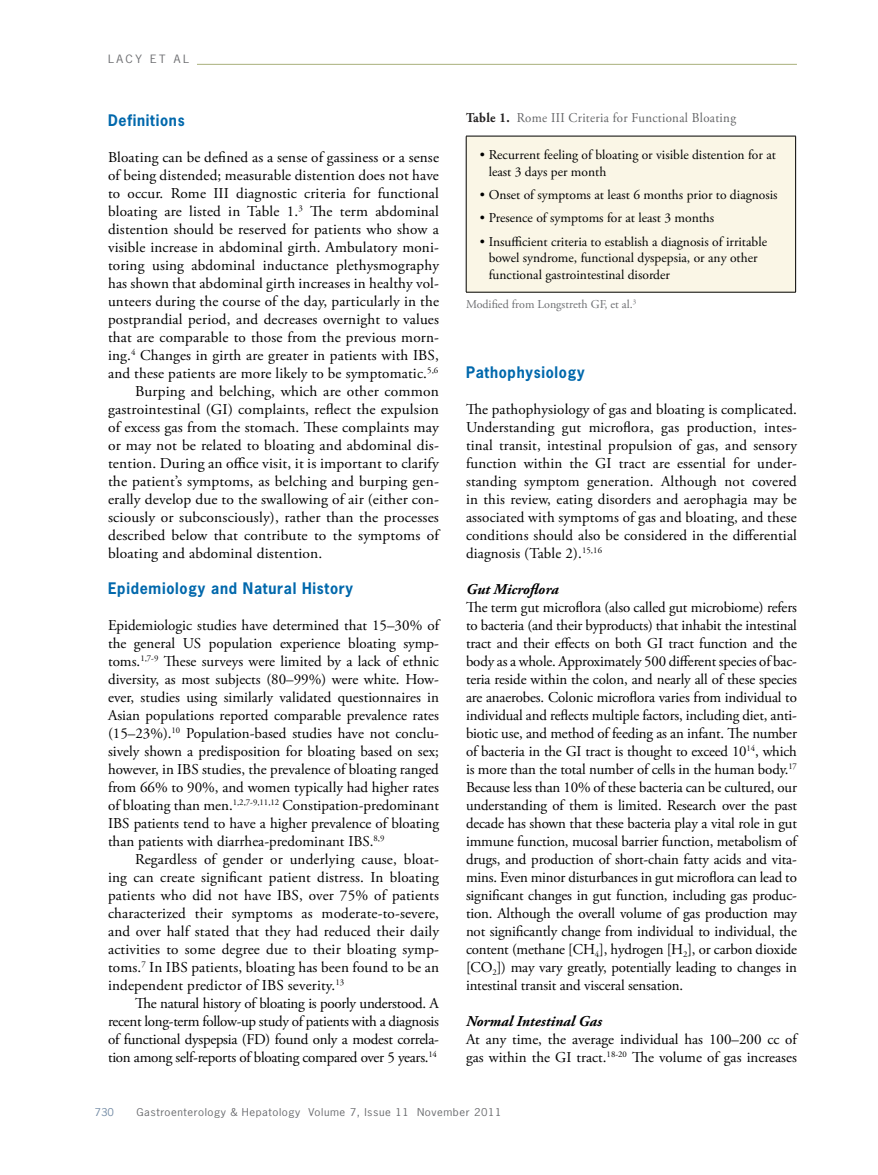
<style>
.page{position:relative;width:878px;height:1175px;background:#fff}
.page>*{position:absolute;margin:0;border:0;box-sizing:border-box;transform-origin:0 0}
.t1{font:15px/18px "Adobe Garamond Pro";letter-spacing:.01em;color:#000;text-align:justify}
.t2{font:700 15px "News Gothic Std";letter-spacing:.05em;color:#0068ac;scale:.95 1}
.t3{font:italic 700 15px "Adobe Garamond Pro";color:#000}
.t4{font:13.5px/16.5px "Adobe Garamond Pro";color:#000}
.t5{font:13.5px "Adobe Garamond Pro";letter-spacing:.025em;color:#636466;scale:.95 1}
.t6{font:12px "Adobe Garamond Pro";color:#6d6e71}
.t7{font:10.8px "News Gothic Std";letter-spacing:.2em;color:#6d6e71;scale:1.11 1}
.t8{font:10.2px "News Gothic Std";letter-spacing:.05em;color:#6d6e71;scale:1.11 1}
.t9{font:10.2px "News Gothic Std";color:#738ba5;scale:1.11 1}
.s1{font-weight:700;color:#232020}
</style>
<div class="page">
<hr style="left:197px;top:64px;width:599px;height:1px;background:#a9b07b">
<div style="left:466px;top:136px;width:329px;height:156px;background:#faf6e6"></div>
<hr style="left:466px;top:136px;width:329px;height:1px;background:#000">
<hr style="left:466px;top:136px;width:1px;height:156px;background:#000">
<hr style="left:795px;top:136px;width:1px;height:156px;background:#000">
<hr style="left:466px;top:292px;width:329px;height:1px;background:#000">
<p class="t7" style="left:108px;top:52px;width:71px">Lacy et al</p>
<p class="t2" style="left:108px;top:110px;width:82px">Definitions</p>
<p class="t1" style="left:108px;top:149px;width:332px">Bloating can be defined as a sense of gassiness or a sense</p>
<p class="t1" style="left:108px;top:167px;width:332px">of being distended; measurable distention does not have</p>
<p class="t1" style="left:108px;top:185px;width:332px">to occur. Rome III diagnostic criteria for functional</p>
<p class="t1" style="left:108px;top:203px;width:332px">bloating are listed in Table 1.<sup>3</sup> The term abdominal</p>
<p class="t1" style="left:108px;top:221px;width:332px">distention should be reserved for patients who show a</p>
<p class="t1" style="left:108px;top:239px;width:332px">visible increase in abdominal girth. Ambulatory moni-</p>
<p class="t1" style="left:108px;top:257px;width:332px">toring using abdominal inductance plethysmography</p>
<p class="t1" style="left:108px;top:275px;width:332px">has shown that abdominal girth increases in healthy vol-</p>
<p class="t1" style="left:108px;top:293px;width:332px">unteers during the course of the day, particularly in the</p>
<p class="t1" style="left:108px;top:311px;width:332px">postprandial period, and decreases overnight to values</p>
<p class="t1" style="left:108px;top:329px;width:332px">that are comparable to those from the previous morn-</p>
<p class="t1" style="left:108px;top:347px;width:332px">ing.<sup>4</sup> Changes in girth are greater in patients with IBS,</p>
<p class="t1" style="left:108px;top:365px;width:332px">and these patients are more likely to be symptomatic.<sup>5,6</sup></p>
<p class="t1" style="left:135px;top:383px;width:305px">Burping and belching, which are other common</p>
<p class="t1" style="left:108px;top:401px;width:332px">gastrointestinal (GI) complaints, reflect the expulsion</p>
<p class="t1" style="left:108px;top:419px;width:332px">of excess gas from the stomach. These complaints may</p>
<p class="t1" style="left:108px;top:437px;width:332px">or may not be related to bloating and abdominal dis-</p>
<p class="t1" style="left:108px;top:455px;width:332px">tention. During an office visit, it is important to clarify</p>
<p class="t1" style="left:108px;top:473px;width:332px">the patient’s symptoms, as belching and burping gen-</p>
<p class="t1" style="left:108px;top:491px;width:332px">erally develop due to the swallowing of air (either con-</p>
<p class="t1" style="left:108px;top:509px;width:332px">sciously or subconsciously), rather than the processes</p>
<p class="t1" style="left:108px;top:527px;width:332px">described below that contribute to the symptoms of</p>
<p class="t1" style="left:108px;top:545px;width:216px">bloating and abdominal distention.</p>
<p class="t2" style="left:108px;top:578px;width:259px">Epidemiology and Natural History</p>
<p class="t1" style="left:108px;top:617px;width:332px">Epidemiologic studies have determined that 15–30% of the general US population experience bloating symp&shy;toms.<sup>1,7-9</sup> These surveys were limited by a lack of ethnic diversity, as most subjects (80–99%) were white. How&shy;ever, studies using similarly validated questionnaires in Asian populations reported comparable prevalence rates (15–23%).<sup>10</sup> Population-based studies have not conclu&shy;sively shown a predisposition for bloating based on sex; however, in IBS studies, the prevalence of bloating ranged from 66% to 90%, and women typically had higher rates of bloating than men.<sup>1,2,7-9,11,12</sup> Constipation-predominant IBS patients tend to have a higher prevalence of bloating than patients with diarrhea-predominant IBS.<sup>8,9</sup></p>
<p class="t1" style="left:108px;top:851px;width:332px;text-indent:27px">Regardless of gender or underlying cause, bloat&shy;ing can create significant patient distress. In bloating patients who did not have IBS, over 75% of patients characterized their symptoms as moderate-to-severe, and over half stated that they had reduced their daily activities to some degree due to their bloating symp&shy;toms.<sup>7</sup> In IBS patients, bloating has been found to be an independent predictor of IBS severity.<sup>13</sup></p>
<p class="t1" style="left:108px;top:995px;width:332px;text-indent:27px">The natural history of bloating is poorly understood. A recent long-term follow-up study of patients with a diagnosis of functional dyspepsia (FD) found only a modest correla&shy;tion among self-reports of bloating compared over 5 years.<sup>14</sup></p>
<p class="t5" style="left:466px;top:110px;width:286px"><span class="s1">Table 1.</span> Rome III Criteria for Functional Bloating</p>
<p class="t4" style="left:488px;top:147px;width:289px;text-indent:-9px">• Recurrent feeling of bloating or visible distention for at least 3 days per month</p>
<p class="t4" style="left:479px;top:187px;width:299px">• Onset of symptoms at least 6 months prior to diagnosis</p>
<p class="t4" style="left:479px;top:210px;width:236px">• Presence of symptoms for at least 3 months</p>
<p class="t4" style="left:488px;top:234px;width:280px;text-indent:-9px">• Insufficient criteria to establish a diagnosis of irritable bowel syndrome, functional dyspepsia, or any other functional gastrointestinal disorder</p>
<p class="t6" style="left:466px;top:297px;width:172px">Modified from Longstreth GF, et al.<sup>3</sup></p>
<p class="t2" style="left:466px;top:362px;width:126px">Pathophysiology</p>
<p class="t1" style="left:466px;top:401px;width:332px">The pathophysiology of gas and bloating is complicated.<br>Understanding gut microflora, gas production, intes&shy;tinal transit, intestinal propulsion of gas, and sensory function within the GI tract are essential for under&shy;standing symptom generation. Although not covered in this review, eating disorders and aerophagia may be associated with symptoms of gas and bloating, and these conditions should also be considered in the differential diagnosis (Table 2).<sup>15,16</sup></p>
<p class="t3" style="left:466px;top:581px;width:94px">Gut Microflora</p>
<p class="t1" style="left:466px;top:599px;width:332px">The term gut microflora (also called gut microbiome) refers to bacteria (and their byproducts) that inhabit the intestinal tract and their effects on both GI tract function and the body as a whole. Approximately 500 different species of bac&shy;teria reside within the colon, and nearly all of these species are anaerobes. Colonic microflora varies from individual to individual and reflects multiple factors, including diet, anti&shy;biotic use, and method of feeding as an infant. The number of bacteria in the GI tract is thought to exceed 10<sup>14</sup>, which is more than the total number of cells in the human body.<sup>17<br></sup>Because less than 10% of these bacteria can be cultured, our understanding of them is limited. Research over the past decade has shown that these bacteria play a vital role in gut immune function, mucosal barrier function, metabolism of drugs, and production of short-chain fatty acids and vita&shy;mins. Even minor disturbances in gut microflora can lead to significant changes in gut function, including gas produc&shy;tion. Although the overall volume of gas production may not significantly change from individual to individual, the content (methane [CH<sub>4</sub>], hydrogen [H<sub>2</sub>], or carbon dioxide [CO<sub>2</sub>]) may vary greatly, potentially leading to changes in intestinal transit and visceral sensation.</p>
<p class="t3" style="left:466px;top:1013px;width:137px">Normal Intestinal Gas</p>
<p class="t1" style="left:466px;top:1031px;width:332px">At any time, the average individual has 100–200 cc of gas within the GI tract.<sup>18-20</sup> The volume of gas increases</p>
<p class="t9" style="left:94px;top:1105px;width:19px">730</p>
<p class="t8" style="left:136px;top:1105px;width:330px">Gastroenterology &amp; Hepatology Volume 7, Issue 11 November 2011</p>
</div>
